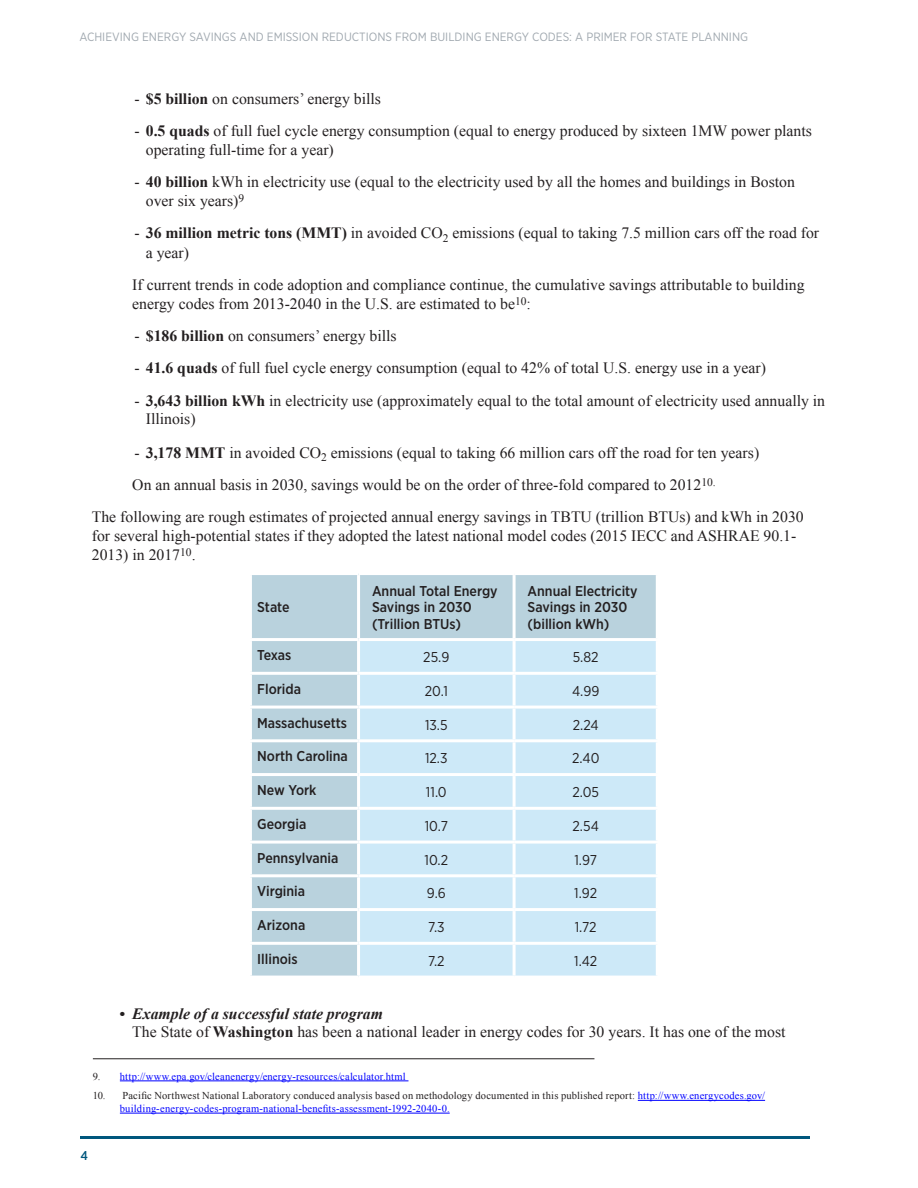
<style>
.page{position:relative;width:918px;height:1188px;background:#fff}
.page>*{position:absolute;margin:0;border:0;box-sizing:border-box;transform-origin:0 0}
.body_text{font:15.75px/18.8px "Times New Roman";color:#231f20}
.t1{font:italic 700 15.75px "Times New Roman";color:#231f20}
.t2{font:500 14.25px/16.5px "Gotham Narrow";color:#231f20}
.t3{font:14.25px "Gotham Narrow";color:#231f20}
.t4{font:500 12.75px "Gotham Narrow";color:#00577d}
.t5{font:12px "Gotham Narrow";color:#a1a9b0}
.t6{font:10.5px/12.8px "Times New Roman";letter-spacing:.02em;color:#231f20}
.t7{font:10.5px "Times New Roman";letter-spacing:.02em;color:#00f}
.s1{font-weight:700}
.s2{font-weight:700;font-style:italic}
.s3{color:#231f20}
.s4{color:#00f}
</style>
<div class="page">
<hr style="left:80px;top:1137px;width:730px;height:2px;background:#00577d">
<div style="left:252px;top:575px;width:404px;height:401px;background:#b9d2dd"></div>
<div style="left:360px;top:641px;width:296px;height:335px;background:#cde9f8"></div>
<hr style="left:357px;top:575px;width:3px;height:63px;background:#fff">
<hr style="left:513px;top:575px;width:3px;height:63px;background:#fff">
<hr style="left:249px;top:638px;width:110px;height:3px;background:#fff">
<hr style="left:359px;top:638px;width:155px;height:3px;background:#fff">
<hr style="left:357px;top:641px;width:3px;height:31px;background:#fff">
<hr style="left:514px;top:638px;width:145px;height:3px;background:#fff">
<hr style="left:513px;top:641px;width:3px;height:31px;background:#fff">
<hr style="left:249px;top:672px;width:110px;height:3px;background:#fff">
<hr style="left:359px;top:672px;width:155px;height:3px;background:#fff">
<hr style="left:357px;top:675px;width:3px;height:31px;background:#fff">
<hr style="left:514px;top:672px;width:145px;height:3px;background:#fff">
<hr style="left:513px;top:675px;width:3px;height:31px;background:#fff">
<hr style="left:249px;top:706px;width:110px;height:3px;background:#fff">
<hr style="left:359px;top:706px;width:155px;height:3px;background:#fff">
<hr style="left:357px;top:709px;width:3px;height:30px;background:#fff">
<hr style="left:514px;top:706px;width:145px;height:3px;background:#fff">
<hr style="left:513px;top:709px;width:3px;height:30px;background:#fff">
<hr style="left:249px;top:739px;width:110px;height:3px;background:#fff">
<hr style="left:359px;top:739px;width:155px;height:3px;background:#fff">
<hr style="left:357px;top:742px;width:3px;height:31px;background:#fff">
<hr style="left:514px;top:739px;width:145px;height:3px;background:#fff">
<hr style="left:513px;top:742px;width:3px;height:31px;background:#fff">
<hr style="left:249px;top:773px;width:110px;height:3px;background:#fff">
<hr style="left:359px;top:773px;width:155px;height:3px;background:#fff">
<hr style="left:357px;top:776px;width:3px;height:31px;background:#fff">
<hr style="left:514px;top:773px;width:145px;height:3px;background:#fff">
<hr style="left:513px;top:776px;width:3px;height:31px;background:#fff">
<hr style="left:249px;top:807px;width:110px;height:3px;background:#fff">
<hr style="left:359px;top:807px;width:155px;height:3px;background:#fff">
<hr style="left:357px;top:810px;width:3px;height:31px;background:#fff">
<hr style="left:514px;top:807px;width:145px;height:3px;background:#fff">
<hr style="left:513px;top:810px;width:3px;height:31px;background:#fff">
<hr style="left:249px;top:841px;width:110px;height:3px;background:#fff">
<hr style="left:359px;top:841px;width:155px;height:3px;background:#fff">
<hr style="left:357px;top:844px;width:3px;height:30px;background:#fff">
<hr style="left:514px;top:841px;width:145px;height:3px;background:#fff">
<hr style="left:513px;top:844px;width:3px;height:30px;background:#fff">
<hr style="left:249px;top:874px;width:110px;height:3px;background:#fff">
<hr style="left:359px;top:874px;width:155px;height:3px;background:#fff">
<hr style="left:357px;top:877px;width:3px;height:31px;background:#fff">
<hr style="left:514px;top:874px;width:145px;height:3px;background:#fff">
<hr style="left:513px;top:877px;width:3px;height:31px;background:#fff">
<hr style="left:249px;top:908px;width:110px;height:3px;background:#fff">
<hr style="left:359px;top:908px;width:155px;height:3px;background:#fff">
<hr style="left:357px;top:911px;width:3px;height:31px;background:#fff">
<hr style="left:514px;top:908px;width:145px;height:3px;background:#fff">
<hr style="left:513px;top:911px;width:3px;height:31px;background:#fff">
<hr style="left:249px;top:942px;width:110px;height:3px;background:#fff">
<hr style="left:359px;top:942px;width:155px;height:3px;background:#fff">
<hr style="left:357px;top:945px;width:3px;height:31px;background:#fff">
<hr style="left:514px;top:942px;width:145px;height:3px;background:#fff">
<hr style="left:513px;top:945px;width:3px;height:31px;background:#fff">
<hr style="left:93px;top:1058px;width:501px;height:1px;background:#231f20">
<hr style="left:120px;top:1081px;width:288px;height:1px;background:#00f">
<hr style="left:638px;top:1100px;width:127px;height:1px;background:#00f">
<hr style="left:120px;top:1113px;width:330px;height:1px;background:#00f">
<p class="t5" style="left:79px;top:30px;width:670px">ACHIEVING ENERGY SAVINGS AND EMISSION REDUCTIONS FROM BUILDING ENERGY CODES: A PRIMER FOR STATE PLANNING</p>
<p class="body_text" style="left:135px;top:89px;width:248px">- <span class="s1">$5 billion</span> on consumers’ energy bills</p>
<p class="body_text" style="left:146px;top:121px;width:668px;text-indent:-11px">- <span class="s1">0.5 quads</span> of full fuel cycle energy consumption (equal to energy produced by sixteen 1MW power plants operating full-time for a year)</p>
<p class="body_text" style="left:146px;top:172px;width:651px;text-indent:-11px">- <span class="s1">40 billion</span> kWh in electricity use (equal to the electricity used by all the homes and buildings in Boston over six years)<sup>9</sup></p>
<p class="body_text" style="left:146px;top:223px;width:675px;line-height:19.8px;text-indent:-11px">- <span class="s1">36 million metric tons (MMT)</span> in avoided CO<sub>2</sub> emissions (equal to taking 7.5 million cars off the road for a year)</p>
<p class="body_text" style="left:132px;top:275px;width:674px">If current trends in code adoption and compliance continue, the cumulative savings attributable to building energy codes from 2013-2040 in the U.S. are estimated to be<sup>10</sup>:</p>
<p class="body_text" style="left:135px;top:326px;width:264px">- <span class="s1">$186 billion</span> on consumers’ energy bills</p>
<p class="body_text" style="left:135px;top:358px;width:633px">- <span class="s1">41.6 quads</span> of full fuel cycle energy consumption (equal to 42% of total U.S. energy use in a year)</p>
<p class="body_text" style="left:146px;top:391px;width:681px;text-indent:-11px">- <span class="s1">3,643 billion kWh</span> in electricity use (approximately equal to the total amount of electricity used annually in<br>Illinois)</p>
<p class="body_text" style="left:135px;top:443px;width:626px">- <span class="s1">3,178 MMT</span> in avoided CO<sub>2</sub> emissions (equal to taking 66 million cars off the road for ten years)</p>
<p class="body_text" style="left:132px;top:475px;width:585px">On an annual basis in 2030, savings would be on the order of three-fold compared to 2012<sup>10.</sup></p>
<p class="body_text" style="left:92px;top:507px;width:713px">The following are rough estimates of projected annual energy savings in TBTU (trillion BTUs) and kWh in 2030 for several high-potential states if they adopted the latest national model codes (2015 IECC and ASHRAE 90.1-<br>2013) in 2017<sup>10</sup>.</p>
<p class="t2" style="left:257px;top:599px;width:34px">State</p>
<p class="t2" style="left:372px;top:582px;width:127px">Annual Total Energy<br>Savings in 2030 (Trillion BTUs)</p>
<p class="t2" style="left:528px;top:582px;width:112px">Annual Electricity<br>Savings in 2030 (billion kWh)</p>
<p class="t2" style="left:257px;top:647px;width:36px">Texas</p>
<p class="t3" style="left:423px;top:648px;width:28px">25.9</p>
<p class="t3" style="left:573px;top:648px;width:27px">5.82</p>
<p class="t2" style="left:257px;top:680px;width:45px">Florida</p>
<p class="t3" style="left:425px;top:682px;width:25px">20.1</p>
<p class="t3" style="left:572px;top:682px;width:29px">4.99</p>
<p class="t2" style="left:257px;top:714px;width:91px">Massachusetts</p>
<p class="t3" style="left:425px;top:716px;width:24px">13.5</p>
<p class="t3" style="left:573px;top:716px;width:27px">2.24</p>
<p class="t2" style="left:257px;top:748px;width:92px">North Carolina</p>
<p class="t3" style="left:425px;top:750px;width:24px">12.3</p>
<p class="t3" style="left:572px;top:750px;width:29px">2.40</p>
<p class="t2" style="left:257px;top:782px;width:61px">New York</p>
<p class="t3" style="left:426px;top:783px;width:22px">11.0</p>
<p class="t3" style="left:572px;top:783px;width:28px">2.05</p>
<p class="t2" style="left:257px;top:815px;width:51px">Georgia</p>
<p class="t3" style="left:425px;top:817px;width:25px">10.7</p>
<p class="t3" style="left:573px;top:817px;width:28px">2.54</p>
<p class="t2" style="left:257px;top:849px;width:83px">Pennsylvania</p>
<p class="t3" style="left:425px;top:851px;width:25px">10.2</p>
<p class="t3" style="left:574px;top:851px;width:24px">1.97</p>
<p class="t2" style="left:257px;top:883px;width:49px">Virginia</p>
<p class="t3" style="left:427px;top:884px;width:20px">9.6</p>
<p class="t3" style="left:574px;top:884px;width:24px">1.92</p>
<p class="t2" style="left:257px;top:917px;width:50px">Arizona</p>
<p class="t3" style="left:428px;top:918px;width:18px">7.3</p>
<p class="t3" style="left:575px;top:918px;width:23px">1.72</p>
<p class="t2" style="left:257px;top:950px;width:42px">Illinois</p>
<p class="t3" style="left:428px;top:952px;width:18px">7.2</p>
<p class="t3" style="left:574px;top:952px;width:25px">1.42</p>
<p class="body_text" style="left:132px;top:1004px;width:655px"><span class="s2">Example of a successful state program<br></span>The State of <span class="s1">Washington</span> has been a national leader in energy codes for 30 years. It has one of the most</p>
<p class="t7" style="left:93px;top:1069px;width:315px"><span class="s3">9.</span> http://www.epa.gov/cleanenergy/energy-resources/calculator.html</p>
<p class="t6" style="left:120px;top:1089px;width:647px;text-indent:-27px">10. Pacific Northwest National Laboratory conduced analysis based on methodology documented in this published report: <span class="s4">http://www.energycodes.gov/ building-energy-codes-program-national-benefits-assessment-1992-2040-0.</span></p>
<p class="t1" style="left:120px;top:1002px;width:7px">•</p>
<p class="t4" style="left:80px;top:1147px;width:9px">4</p>
</div>
